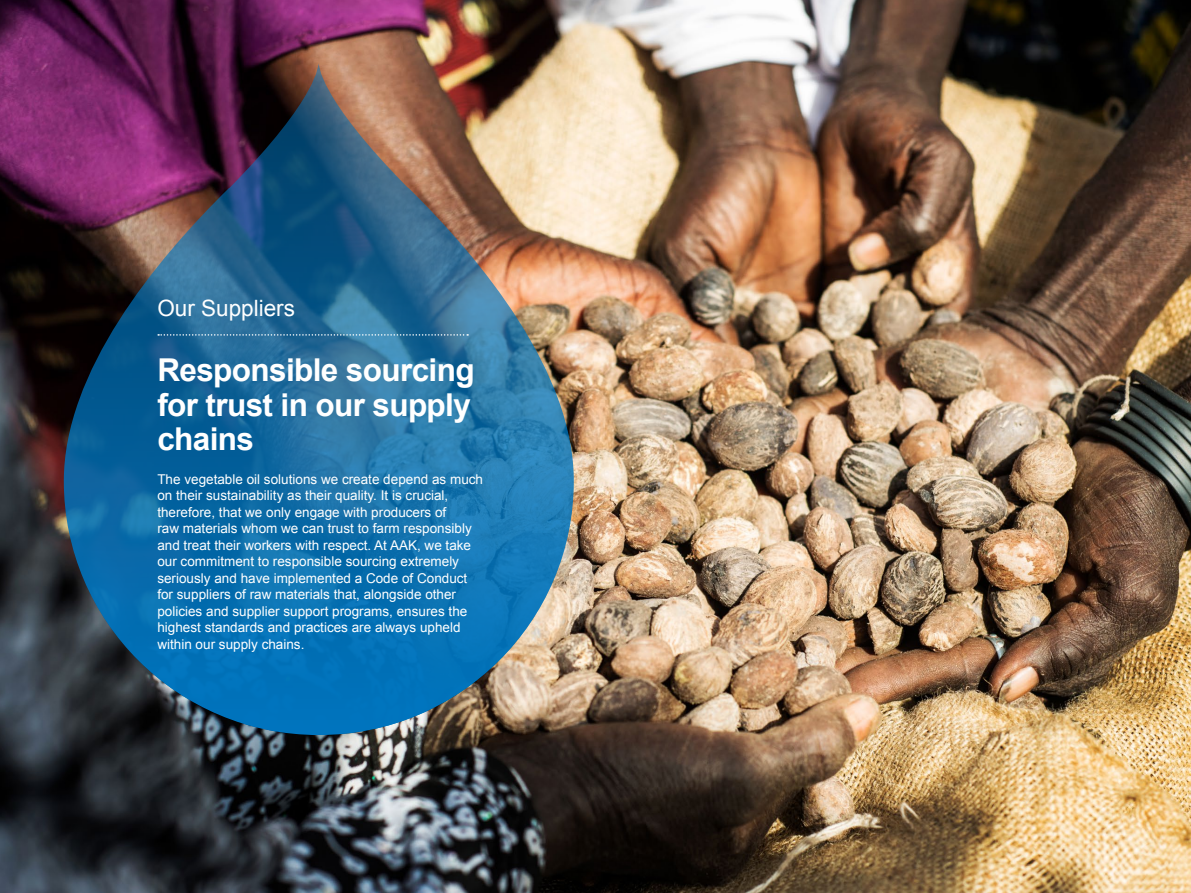
<style>
.page{position:relative;width:1191px;height:893px;background:#fff}
.page>*{position:absolute;margin:0;border:0;box-sizing:border-box;transform-origin:0 0}
.t1{font:700 31.5px/34.5px "Arial";letter-spacing:-.02em;color:#fff;text-align:justify}
.t2{font:22.5px "Arial";color:#fff}
.t3{font:13.5px/16.5px "Arial";color:#fff}
</style>
<div class="page">
<img style="left:0;top:0;width:1191px;height:893px">
<img style="left:64px;top:64px;width:510px;height:671px">
<svg style="left:158px;top:334px;width:310px;height:2px"></svg>
<h2 class="t2" style="left:157px;top:293px;width:139px">Our Suppliers</h2>
<h1 class="t1" style="left:157px;top:354px;width:319px">Responsible sourcing for trust in our supply chains</h1>
<p class="t3" style="left:157px;top:471px;width:327px">The vegetable oil solutions we create depend as much on their sustainability as their quality. It is crucial, therefore, that we only engage with producers of<br>raw materials whom we can trust to farm responsibly and treat their workers with respect. At AAK, we take our commitment to responsible sourcing extremely seriously and have implemented a Code of Conduct for suppliers of raw materials that, alongside other policies and supplier support programs, ensures the highest standards and practices are always upheld within our supply chains.</p>
</div>
